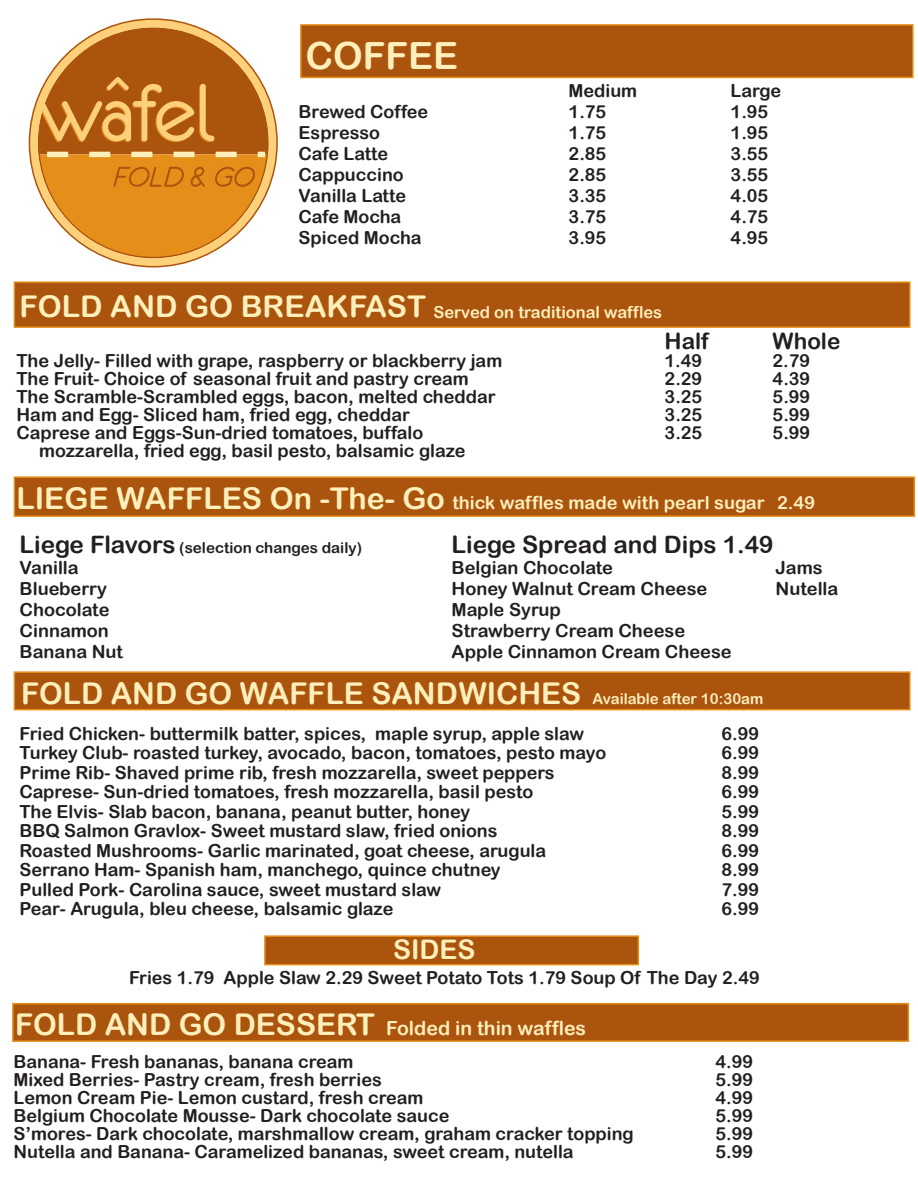
<style>
.page{position:relative;width:918px;height:1188px;background:#fff}
.page>*{position:absolute;margin:0;border:0;box-sizing:border-box;transform-origin:0 0}
.t1{font:37.5px "Arial Rounded MT Bold";color:#feefbb}
.t2{font:30px "Arial Rounded MT Bold";color:#feefbb}
.t3{font:27px "Arial Rounded MT Bold";color:#feefbb}
.t4{font:24px "Arial Rounded MT Bold";color:#231f20}
.t5{font:22.5px "Arial Rounded MT Bold";color:#231f20}
.t6{font:19.5px "Arial Rounded MT Bold";color:#feefbb}
.t7{font:18px "Arial Rounded MT Bold";color:#231f20}
.t8{font:18px "Arial Rounded MT Bold";color:#feefbb}
.t9{font:16.5px "Arial Rounded MT Bold";color:#feefbb}
.t10{font:15px "Arial Rounded MT Bold";color:#231f20}
.s1{font-size:30px}
.s2{font-size:24px}
.s3{font-size:15px}
</style>
<div class="page">
<div style="left:301px;top:25px;width:612px;height:52px;background:#ab540e"></div>
<div style="left:300px;top:24px;width:614px;height:54px;border:2px solid #e58e19"></div>
<svg style="left:29px;top:19px;width:248px;height:248px"></svg>
<svg style="left:38px;top:27px;width:231px;height:231px;background:#d48f41"></svg>
<div style="left:14px;top:282px;width:896px;height:45px;background:#ab540e"></div>
<div style="left:14px;top:281px;width:897px;height:47px;border:2px solid #e58e19"></div>
<div style="left:14px;top:477px;width:900px;height:39px;background:#ab540e"></div>
<div style="left:14px;top:476px;width:901px;height:41px;border:2px solid #e58e19"></div>
<div style="left:14px;top:672px;width:896px;height:38px;background:#ab540e"></div>
<div style="left:14px;top:671px;width:897px;height:39px;border:2px solid #e58e19"></div>
<div style="left:265px;top:936px;width:373px;height:29px;background:#ab540e"></div>
<div style="left:264px;top:935px;width:375px;height:30px;border:2px solid #e58e19"></div>
<div style="left:13px;top:1004px;width:895px;height:37px;background:#ab540e"></div>
<div style="left:12px;top:1003px;width:897px;height:39px;border:2px solid #e58e19"></div>
<h1 class="t1" style="left:305px;top:34px;width:154px">COFFEE</h1>
<p class="t7" style="left:569px;top:80px;width:70px">Medium</p>
<p class="t7" style="left:731px;top:80px;width:52px">Large</p>
<p class="t7" style="left:299px;top:101px;width:131px">Brewed Coffee</p>
<p class="t7" style="left:569px;top:101px;width:39px">1.75</p>
<p class="t7" style="left:731px;top:101px;width:39px">1.95</p>
<p class="t7" style="left:299px;top:122px;width:83px">Espresso</p>
<p class="t7" style="left:569px;top:122px;width:39px">1.75</p>
<p class="t7" style="left:731px;top:122px;width:39px">1.95</p>
<p class="t7" style="left:299px;top:143px;width:91px">Cafe Latte</p>
<p class="t7" style="left:569px;top:143px;width:39px">2.85</p>
<p class="t7" style="left:731px;top:143px;width:39px">3.55</p>
<p class="t7" style="left:299px;top:164px;width:107px">Cappuccino</p>
<p class="t7" style="left:569px;top:164px;width:39px">2.85</p>
<p class="t7" style="left:731px;top:164px;width:39px">3.55</p>
<p class="t7" style="left:299px;top:185px;width:109px">Vanilla Latte</p>
<p class="t7" style="left:569px;top:185px;width:39px">3.35</p>
<p class="t7" style="left:731px;top:185px;width:39px">4.05</p>
<p class="t7" style="left:299px;top:206px;width:104px">Cafe Mocha</p>
<p class="t7" style="left:569px;top:206px;width:39px">3.75</p>
<p class="t7" style="left:731px;top:206px;width:39px">4.75</p>
<p class="t7" style="left:299px;top:227px;width:124px">Spiced Mocha</p>
<p class="t7" style="left:569px;top:227px;width:39px">3.95</p>
<p class="t7" style="left:731px;top:227px;width:39px">4.95</p>
<p class="t9" style="left:20px;top:302px;width:644px"><span class="s1">FOLD AND GO BREAKFAST</span> Served on traditional waffles</p>
<p class="t5" style="left:665px;top:328px;width:46px">Half</p>
<p class="t5" style="left:773px;top:328px;width:69px">Whole</p>
<p class="t7" style="left:17px;top:350px;width:487px">The Jelly- Filled with grape, raspberry or blackberry jam</p>
<p class="t7" style="left:665px;top:350px;width:39px">1.49</p>
<p class="t7" style="left:773px;top:350px;width:39px">2.79</p>
<p class="t7" style="left:17px;top:368px;width:454px">The Fruit- Choice of seasonal fruit and pastry cream</p>
<p class="t7" style="left:665px;top:368px;width:39px">2.29</p>
<p class="t7" style="left:773px;top:368px;width:39px">4.39</p>
<p class="t7" style="left:17px;top:386px;width:480px">The Scramble-Scrambled eggs, bacon, melted cheddar</p>
<p class="t7" style="left:665px;top:386px;width:39px">3.25</p>
<p class="t7" style="left:773px;top:386px;width:39px">5.99</p>
<p class="t7" style="left:17px;top:404px;width:395px">Ham and Egg- Sliced ham, fried egg, cheddar</p>
<p class="t7" style="left:665px;top:404px;width:39px">3.25</p>
<p class="t7" style="left:773px;top:404px;width:39px">5.99</p>
<p class="t7" style="left:17px;top:422px;width:408px">Caprese and Eggs-Sun-dried tomatoes, buffalo</p>
<p class="t7" style="left:665px;top:422px;width:39px">3.25</p>
<p class="t7" style="left:773px;top:422px;width:39px">5.99</p>
<p class="t7" style="left:39px;top:440px;width:428px">mozzarella, fried egg, basil pesto, balsamic glaze</p>
<p class="t8" style="left:16px;top:491px;width:800px"><span class="s1">LIEGE WAFFLES On -The- Go</span> thick waffles made with pearl sugar 2.49</p>
<p class="t10" style="left:20px;top:539px;width:344px"><span class="s2">Liege Flavors</span> (selection changes daily)</p>
<h3 class="t4" style="left:452px;top:531px;width:324px">Liege Spread and Dips 1.49</h3>
<p class="t7" style="left:20px;top:557px;width:61px">Vanilla</p>
<p class="t7" style="left:452px;top:557px;width:163px">Belgian Chocolate</p>
<p class="t7" style="left:776px;top:557px;width:49px">Jams</p>
<p class="t7" style="left:20px;top:578px;width:89px">Blueberry</p>
<p class="t7" style="left:452px;top:578px;width:257px">Honey Walnut Cream Cheese</p>
<p class="t7" style="left:776px;top:578px;width:64px">Nutella</p>
<p class="t7" style="left:20px;top:599px;width:91px">Chocolate</p>
<p class="t7" style="left:452px;top:599px;width:111px">Maple Syrup</p>
<p class="t7" style="left:20px;top:620px;width:91px">Cinnamon</p>
<p class="t7" style="left:452px;top:620px;width:235px">Strawberry Cream Cheese</p>
<p class="t7" style="left:20px;top:641px;width:105px">Banana Nut</p>
<p class="t7" style="left:452px;top:641px;width:282px">Apple Cinnamon Cream Cheese</p>
<h2 class="t2" style="left:21px;top:675px;width:744px">FOLD AND GO WAFFLE SANDWICHES <span class="s3">Available after 10:30am</span></h2>
<p class="t7" style="left:20px;top:722px;width:566px">Fried Chicken- buttermilk batter, spices, maple syrup, apple slaw</p>
<p class="t7" style="left:721px;top:722px;width:39px">6.99</p>
<p class="t7" style="left:20px;top:742px;width:588px">Turkey Club- roasted turkey, avocado, bacon, tomatoes, pesto mayo</p>
<p class="t7" style="left:721px;top:742px;width:39px">6.99</p>
<p class="t7" style="left:20px;top:761px;width:537px">Prime Rib- Shaved prime rib, fresh mozzarella, sweet peppers</p>
<p class="t7" style="left:722px;top:761px;width:39px">8.99</p>
<p class="t7" style="left:20px;top:781px;width:515px">Caprese- Sun-dried tomatoes, fresh mozzarella, basil pesto</p>
<p class="t7" style="left:721px;top:781px;width:39px">6.99</p>
<p class="t7" style="left:20px;top:800px;width:452px">The Elvis- Slab bacon, banana, peanut butter, honey</p>
<p class="t7" style="left:721px;top:800px;width:39px">5.99</p>
<p class="t7" style="left:20px;top:820px;width:480px">BBQ Salmon Gravlox- Sweet mustard slaw, fried onions</p>
<p class="t7" style="left:722px;top:820px;width:39px">8.99</p>
<p class="t7" style="left:20px;top:839px;width:528px">Roasted Mushrooms- Garlic marinated, goat cheese, arugula</p>
<p class="t7" style="left:721px;top:839px;width:39px">6.99</p>
<p class="t7" style="left:20px;top:859px;width:483px">Serrano Ham- Spanish ham, manchego, quince chutney</p>
<p class="t7" style="left:722px;top:859px;width:39px">8.99</p>
<p class="t7" style="left:20px;top:878px;width:423px">Pulled Pork- Carolina sauce, sweet mustard slaw</p>
<p class="t7" style="left:722px;top:878px;width:39px">7.99</p>
<p class="t7" style="left:20px;top:898px;width:375px">Pear- Arugula, bleu cheese, balsamic glaze</p>
<p class="t7" style="left:721px;top:898px;width:39px">6.99</p>
<h3 class="t3" style="left:393px;top:933px;width:84px">SIDES</h3>
<p class="t7" style="left:129px;top:967px;width:632px">Fries 1.79 Apple Slaw 2.29 Sweet Potato Tots 1.79 Soup Of The Day 2.49</p>
<p class="t6" style="left:15px;top:1017px;width:573px"><span class="s1">FOLD AND GO DESSERT</span> Folded in thin waffles</p>
<p class="t7" style="left:14px;top:1051px;width:342px">Banana- Fresh bananas, banana cream</p>
<p class="t7" style="left:716px;top:1051px;width:39px">4.99</p>
<p class="t7" style="left:14px;top:1069px;width:370px">Mixed Berries- Pastry cream, fresh berries</p>
<p class="t7" style="left:715px;top:1069px;width:39px">5.99</p>
<p class="t7" style="left:14px;top:1087px;width:412px">Lemon Cream Pie- Lemon custard, fresh cream</p>
<p class="t7" style="left:716px;top:1087px;width:39px">4.99</p>
<p class="t7" style="left:14px;top:1105px;width:437px">Belgium Chocolate Mousse- Dark chocolate sauce</p>
<p class="t7" style="left:716px;top:1105px;width:39px">5.99</p>
<p class="t7" style="left:14px;top:1123px;width:622px">S’mores- Dark chocolate, marshmallow cream, graham cracker topping</p>
<p class="t7" style="left:715px;top:1123px;width:39px">5.99</p>
<p class="t7" style="left:14px;top:1141px;width:562px">Nutella and Banana- Caramelized bananas, sweet cream, nutella</p>
<p class="t7" style="left:715px;top:1141px;width:39px">5.99</p>
</div>
